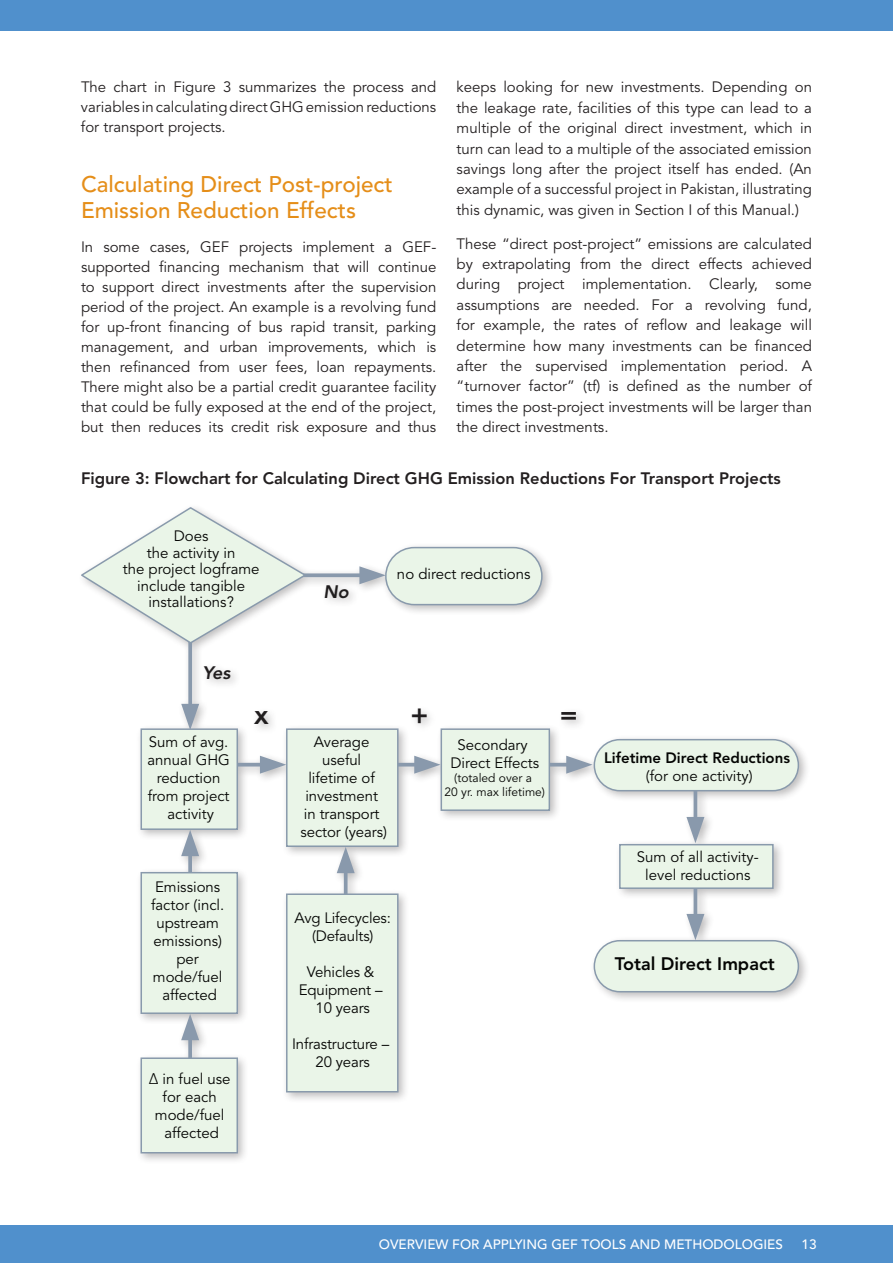
<style>
.page{position:relative;width:893px;height:1263px;background:#fff}
.page>*{position:absolute;margin:0;border:0;box-sizing:border-box;transform-origin:0 0}
.t1{font:800 27px "Avenir LT Std";color:#201d1e}
.t2{font:500 22.5px/26.1px "Avenir LT Std";color:#e58e19}
.t3{font:800 18px "Avenir LT Std";color:#040503}
.t4{font:italic 800 18px "Avenir LT Std";color:#201d1e}
.t5{font:800 16.5px "Avenir LT Std";color:#231f20}
.t6{font:15px/20.4px "Avenir LT Std";color:#231f20;text-align:justify}
.t7{font:15px/18px "Avenir LT Std";color:#040503;text-align:center}
.t8{font:800 15px "Avenir LT Std";color:#040503}
.t9{font:500 13.5px "Avenir LT Std";color:#fff}
.t10{font:12px/14.4px "Avenir LT Std";color:#040503;text-align:center}
</style>
<div class="page">
<div style="left:0;top:1226px;width:893px;height:37px;background:#5090cc"></div>
<div style="left:0;top:0;width:893px;height:30px;background:#5090cc"></div>
<div style="left:386px;top:548px;width:156px;height:57px;background:#eaf5e8;border-radius:28px"></div>
<div style="left:385px;top:547px;width:158px;height:58px;border:2px solid #899aac;border-radius:28px"></div>
<div style="left:594px;top:941px;width:204px;height:51px;background:#eaf5e8;border-radius:25px"></div>
<div style="left:594px;top:940px;width:205px;height:52px;border:2px solid #899aac;border-radius:25px"></div>
<svg style="left:181px;top:1014px;width:18px;height:43px"></svg>
<svg style="left:181px;top:830px;width:18px;height:42px"></svg>
<svg style="left:337px;top:847px;width:18px;height:46px"></svg>
<svg style="left:686px;top:791px;width:18px;height:52px"></svg>
<svg style="left:686px;top:889px;width:18px;height:51px"></svg>
<svg style="left:238px;top:756px;width:48px;height:18px"></svg>
<svg style="left:399px;top:756px;width:42px;height:18px"></svg>
<svg style="left:550px;top:756px;width:43px;height:18px"></svg>
<div style="left:619px;top:844px;width:155px;height:45px;background:#eaf5e8;border:2px solid #899aac"></div>
<div style="left:594px;top:740px;width:204px;height:51px;background:#eaf5e8;border-radius:25px"></div>
<div style="left:594px;top:739px;width:205px;height:52px;border:2px solid #899aac;border-radius:25px"></div>
<div style="left:286px;top:728px;width:113px;height:119px;background:#eaf5e8;border:2px solid #899aac"></div>
<div style="left:140px;top:728px;width:98px;height:102px;background:#eaf5e8;border:2px solid #899aac"></div>
<div style="left:441px;top:728px;width:109px;height:83px;background:#eaf5e8;border:2px solid #899aac"></div>
<svg style="left:81px;top:507px;width:305px;height:223px"></svg>
<div style="left:141px;top:1058px;width:96px;height:95px;background:#eaf5e8"></div>
<div style="left:140px;top:1057px;width:98px;height:96px;border:2px solid #899aac"></div>
<div style="left:140px;top:872px;width:98px;height:142px;background:#eaf5e8;border:2px solid #899aac"></div>
<div style="left:286px;top:893px;width:113px;height:199px;background:#eaf5e8;border:2px solid #899aac"></div>
<p class="t6" style="left:457px;top:77px;width:357px">keeps looking for new investments. Depending on the leakage rate, facilities of this type can lead to a multiple of the original direct investment, which in turn can lead to a multiple of the associated emission savings long after the project itself has ended. (An example of a successful project in Pakistan, illustrating this dynamic, was given in Section I of this Manual.)</p>
<p class="t6" style="left:457px;top:234px;width:357px">These “direct post-project” emissions are calculated by extrapolating from the direct effects achieved during project implementation. Clearly, some assumptions are needed. For a revolving fund, for example, the rates of reflow and leakage will determine how many investments can be financed after the supervised implementation period. A “turnover factor” (tf) is defined as the number of times the post-project investments will be larger than the direct investments.</p>
<p class="t5" style="left:81px;top:468px;width:701px">Figure 3: Flowchart for Calculating Direct GHG Emission Reductions For Transport Projects</p>
<p class="t6" style="left:81px;top:78px;width:357px">The chart in Figure 3 summarizes the process and variables in calculating direct GHG emission reductions for transport projects.</p>
<h2 class="t2" style="left:81px;top:172px;width:313px">Calculating Direct Post-project<br>Emission Reduction Effects</h2>
<p class="t6" style="left:81px;top:237px;width:357px">In some cases, GEF projects implement a GEF&shy;supported financing mechanism that will continue to support direct investments after the supervision period of the project. An example is a revolving fund for up-front financing of bus rapid transit, parking management, and urban improvements, which is then refinanced from user fees, loan repayments.<br>There might also be a partial credit guarantee facility that could be fully exposed at the end of the project, but then reduces its credit risk exposure and thus</p>
<p class="t7" style="left:123px;top:528px;width:138px;line-height:16.5px">Does<br>the activity in<br>the project logframe include tangible installations?</p>
<p class="t4" style="left:203px;top:662px;width:30px">Yes</p>
<p class="t4" style="left:324px;top:581px;width:27px">No</p>
<p class="t7" style="left:397px;top:565px;width:135px">no direct reductions</p>
<p class="t7" style="left:147px;top:733px;width:84px">Sum of avg. annual GHG reduction from project activity</p>
<p class="t7" style="left:151px;top:878px;width:75px">Emissions factor (incl. upstream emissions) per mode/fuel affected</p>
<p class="t7" style="left:149px;top:1070px;width:83px">∆ in fuel use for each mode/fuel affected</p>
<h1 class="t1" style="left:410px;top:698px;width:19px">+</h1>
<h1 class="t1" style="left:254px;top:698px;width:16px">x</h1>
<h1 class="t1" style="left:560px;top:698px;width:19px">=</h1>
<p class="t7" style="left:300px;top:733px;width:88px">Average useful lifetime of investment in transport sector (years)</p>
<p class="t7" style="left:294px;top:909px;width:98px">Avg Lifecycles: (Defaults)</p>
<p class="t7" style="left:299px;top:963px;width:85px">Vehicles &amp;<br>Equipment –<br>10 years</p>
<p class="t7" style="left:292px;top:1035px;width:99px">Infrastructure –<br>20 years</p>
<p class="t7" style="left:450px;top:736px;width:90px">Secondary<br>Direct Effects</p>
<p class="t10" style="left:445px;top:771px;width:102px">(totaled over a<br>20 yr. max lifetime)</p>
<p class="t8" style="left:604px;top:749px;width:187px">Lifetime Direct Reductions</p>
<p class="t7" style="left:646px;top:767px;width:108px">(for one activity)</p>
<p class="t7" style="left:637px;top:848px;width:123px">Sum of all activity&shy;level reductions</p>
<p class="t3" style="left:615px;top:953px;width:161px">Total Direct Impact</p>
<p class="t9" style="left:379px;top:1236px;width:182px">Overview for Applying GEF</p>
<p class="t9" style="left:582px;top:1236px;width:203px">Tools and Methodologies</p>
<p class="t9" style="left:802px;top:1236px;width:17px">13</p>
</div>
